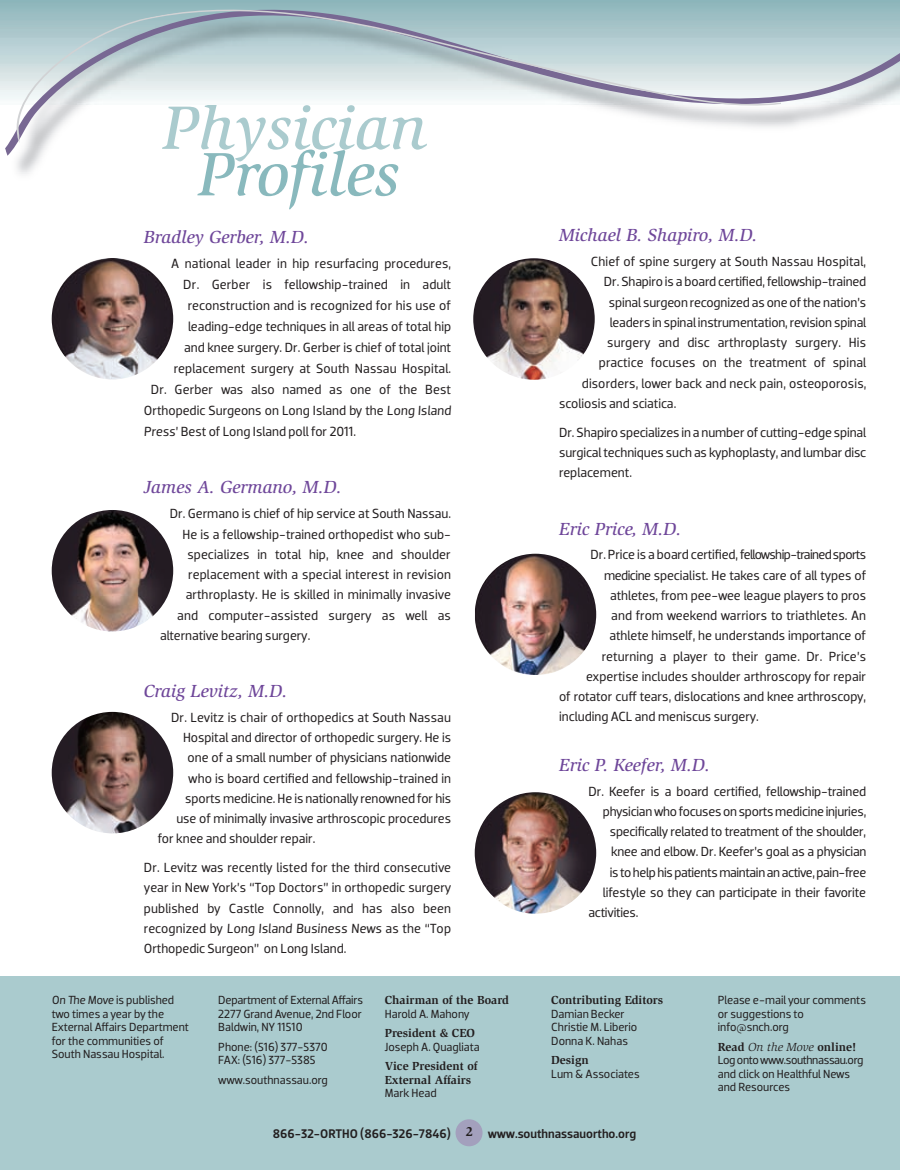
<style>
.page{position:relative;width:900px;height:1170px;background:#fff}
.page>*{position:absolute;margin:0;border:0;box-sizing:border-box;transform-origin:0 0}
.t1{font:italic 500 63px "Slimbach";color:#aacbce}
.t2{font:italic 500 63px "Slimbach";color:#89b9bd}
.t3{font:italic 500 18px "Slimbach";color:#6f479a}
.t4{font:13.5px/20.2px "Dobra";color:#231f20}
.t5{font:13.5px "Dobra";letter-spacing:-.025em;color:#231f20}
.t6{font:13.5px "Dobra";letter-spacing:-.04em;color:#231f20}
.t7{font:italic 13.5px "Dobra";color:#231f20}
.t8{font:700 13.5px "Slimbach";color:#231f20}
.t9{font:500 12.75px "Dobra";color:#231f20}
.t10{font:12px "Dobra";color:#231f20}
.t11{font:700 12px "Slimbach";color:#231f20}
.t12{font:12px "Dobra";letter-spacing:-.025em;color:#231f20}
.t13{font:12px "Dobra";letter-spacing:-.03em;color:#231f20}
.s1{font-style:italic}
.s2{font-style:normal}
.s3{font-family:"Slimbach Std";font-weight:400;font-style:italic}
</style>
<div class="page">
<div style="left:0;top:976px;width:900px;height:194px;background:#aacbce"></div>
<svg style="left:5px;top:1px;width:895px;height:155px"></svg>
<svg style="left:13px;top:0;width:768px;height:143px"></svg>
<img style="left:473px;top:258px;width:122px;height:122px;border-radius:61px">
<img style="left:475px;top:554px;width:121px;height:121px">
<img style="left:475px;top:792px;width:121px;height:122px;border-radius:61px">
<img style="left:52px;top:258px;width:121px;height:121px;border-radius:60px">
<img style="left:52px;top:510px;width:121px;height:121px;border-radius:61px">
<img style="left:52px;top:712px;width:121px;height:121px;border-radius:61px">
<svg style="left:456px;top:1119px;width:27px;height:27px"></svg>
<p class="t1" style="left:163px;top:103px;width:266px">Physician</p>
<h1 class="t2" style="left:198px;top:150px;width:203px">Profiles</h1>
<h4 class="t3" style="left:144px;top:230px;width:167px">Bradley Gerber, M.D.</h4>
<h4 class="t3" style="left:559px;top:228px;width:200px">Michael B. Shapiro, M.D.</h4>
<p class="t4" style="left:171px;top:255px;width:282px">A national leader in hip resurfacing procedures,</p>
<p class="t4" style="left:591px;top:253px;width:277px">Chief of spine surgery at South Nassau Hospital,</p>
<p class="t4" style="left:183px;top:276px;width:269px">Dr. Gerber is fellowship-trained in adult</p>
<p class="t4" style="left:604px;top:273px;width:264px">Dr. Shapiro is a board certified, fellowship-trained</p>
<p class="t4" style="left:188px;top:297px;width:265px">reconstruction and is recognized for his use of</p>
<p class="t4" style="left:609px;top:293px;width:259px">spinal surgeon recognized as one of the nation’s</p>
<p class="t4" style="left:610px;top:314px;width:258px">leaders in spinal instrumentation, revision spinal</p>
<p class="t4" style="left:188px;top:318px;width:265px">leading-edge techniques in all areas of total hip</p>
<p class="t4" style="left:184px;top:339px;width:268px">and knee surgery. Dr. Gerber is chief of total joint</p>
<p class="t4" style="left:174px;top:360px;width:279px">replacement surgery at South Nassau Hospital.</p>
<p class="t4" style="left:151px;top:381px;width:302px">Dr. Gerber was also named as one of the Best</p>
<p class="t4" style="left:607px;top:334px;width:260px">surgery and disc arthroplasty surgery. His</p>
<p class="t4" style="left:599px;top:354px;width:269px">practice focuses on the treatment of spinal</p>
<p class="t4" style="left:582px;top:374px;width:286px">disorders, lower back and neck pain, osteoporosis,</p>
<p class="t4" style="left:559px;top:395px;width:119px">scoliosis and sciatica.</p>
<p class="t4" style="left:144px;top:402px;width:309px">Orthopedic Surgeons on Long Island by the <span class="s1">Long Island</span></p>
<p class="t4" style="left:144px;top:423px;width:214px"><span class="s1">Press</span>’ Best of Long Island poll for 2011.</p>
<p class="t4" style="left:559px;top:423px;width:309px">Dr. Shapiro specializes in a number of cutting-edge spinal surgical techniques such as kyphoplasty, and lumbar disc</p>
<p class="t4" style="left:559px;top:464px;width:74px">replacement.</p>
<p class="t3" style="left:144px;top:481px;width:199px">James A. Germano, M.D.</p>
<p class="t4" style="left:170px;top:505px;width:283px">Dr. Germano is chief of hip service at South Nassau.</p>
<h4 class="t3" style="left:559px;top:522px;width:124px">Eric Price, M.D.</h4>
<p class="t4" style="left:183px;top:525px;width:270px">He is a fellowship-trained orthopedist who sub-</p>
<p class="t4" style="left:187px;top:545px;width:265px">specializes in total hip, knee and shoulder</p>
<p class="t6" style="left:590px;top:550px;width:277px">Dr. Price is a board certified, fellowship-trainedsports</p>
<p class="t4" style="left:188px;top:566px;width:264px">replacement with a special interest in revision</p>
<p class="t4" style="left:604px;top:566px;width:264px">medicine specialist. He takes care of all types of</p>
<p class="t4" style="left:186px;top:586px;width:267px">arthroplasty. He is skilled in minimally invasive</p>
<p class="t4" style="left:610px;top:586px;width:258px">athletes, from pee-wee league players to pros</p>
<p class="t4" style="left:177px;top:606px;width:275px">and computer-assisted surgery as well as</p>
<p class="t4" style="left:611px;top:607px;width:257px">and from weekend warriors to triathletes. An</p>
<p class="t4" style="left:160px;top:626px;width:152px">alternative bearing surgery.</p>
<p class="t4" style="left:586px;top:627px;width:282px;text-align:right">athlete himself, he understands importance of returning a player to their game. Dr. Price’s expertise includes shoulder arthroscopy for repair</p>
<p class="t3" style="left:144px;top:684px;width:145px">Craig Levitz, M.D.</p>
<p class="t4" style="left:559px;top:688px;width:309px">of rotator cuff tears, dislocations and knee arthroscopy,</p>
<p class="t4" style="left:171px;top:708px;width:281px">Dr. Levitz is chair of orthopedics at South Nassau</p>
<p class="t4" style="left:559px;top:708px;width:201px">including ACL and meniscus surgery.</p>
<p class="t4" style="left:183px;top:729px;width:270px">Hospital and director of orthopedic surgery. He is</p>
<p class="t4" style="left:188px;top:749px;width:265px">one of a small number of physicians nationwide</p>
<h4 class="t3" style="left:559px;top:758px;width:152px">Eric P. Keefer, M.D.</h4>
<p class="t4" style="left:188px;top:769px;width:264px">who is board certified and fellowship-trained in</p>
<p class="t4" style="left:589px;top:782px;width:279px">Dr. Keefer is a board certified, fellowship-trained</p>
<p class="t4" style="left:185px;top:789px;width:268px">sports medicine. He is nationally renowned for his</p>
<p class="t4" style="left:603px;top:802px;width:265px">physician who focuses on sports medicine injuries,</p>
<p class="t4" style="left:176px;top:810px;width:276px">use of minimally invasive arthroscopic procedures</p>
<p class="t4" style="left:610px;top:823px;width:258px">specifically related to treatment of the shoulder,</p>
<p class="t4" style="left:158px;top:830px;width:159px">for knee and shoulder repair.</p>
<p class="t5" style="left:611px;top:847px;width:257px">knee and elbow. Dr. Keefer’s goal as a physician</p>
<p class="t4" style="left:144px;top:859px;width:309px">Dr. Levitz was recently listed for the third consecutive</p>
<p class="t5" style="left:610px;top:867px;width:258px">is to help his patients maintain an active, pain-free</p>
<p class="t4" style="left:144px;top:879px;width:309px">year in New York’s “Top Doctors” in orthopedic surgery</p>
<p class="t4" style="left:603px;top:883px;width:265px">lifestyle so they can participate in their favorite</p>
<p class="t4" style="left:144px;top:899px;width:309px">published by Castle Connolly, and has also been</p>
<p class="t4" style="left:589px;top:904px;width:51px">activities.</p>
<p class="t7" style="left:144px;top:923px;width:309px"><span class="s2">recognized by</span> Long Island Business News <span class="s2">as the “Top</span></p>
<p class="t4" style="left:144px;top:940px;width:204px">Orthopedic Surgeon” on Long Island.</p>
<p class="t10" style="left:52px;top:996px;width:124px"><span class="s1">On Te Move</span> is published</p>
<p class="t12" style="left:218px;top:996px;width:146px">Department of External Affairs</p>
<p class="t11" style="left:385px;top:995px;width:126px">Chairman of the Board</p>
<p class="t11" style="left:551px;top:995px;width:113px">Contributing Editors</p>
<p class="t10" style="left:718px;top:996px;width:150px">Please e-mail your comments</p>
<p class="t10" style="left:52px;top:1009px;width:114px">two times a year by the</p>
<p class="t10" style="left:218px;top:1009px;width:145px">2277 Grand Avenue, 2nd Floor</p>
<p class="t10" style="left:385px;top:1009px;width:86px">Harold A. Mahony</p>
<p class="t10" style="left:551px;top:1009px;width:75px">Damian Becker</p>
<p class="t10" style="left:718px;top:1009px;width:88px">or suggestions to</p>
<p class="t10" style="left:52px;top:1023px;width:139px">External Affairs Department</p>
<p class="t10" style="left:218px;top:1023px;width:86px">Baldwin, NY 11510</p>
<p class="t10" style="left:551px;top:1023px;width:88px">Christie M. Liberio</p>
<p class="t10" style="left:718px;top:1023px;width:73px">info@snch.org</p>
<h6 class="t11" style="left:385px;top:1028px;width:92px">President &amp; CEO</h6>
<p class="t10" style="left:52px;top:1036px;width:114px">for the communities of</p>
<p class="t10" style="left:551px;top:1036px;width:78px">Donna K. Nahas</p>
<p class="t10" style="left:218px;top:1042px;width:111px">Phone: (516) 377-5370</p>
<p class="t10" style="left:385px;top:1042px;width:96px">Joseph A. Quagliata</p>
<p class="t11" style="left:718px;top:1042px;width:140px">Read <span class="s3">On the Move</span> online!</p>
<p class="t10" style="left:52px;top:1050px;width:114px">South Nassau Hospital.</p>
<p class="t10" style="left:218px;top:1056px;width:99px">FAX: (516) 377-5385</p>
<p class="t11" style="left:551px;top:1055px;width:39px">Design</p>
<p class="t13" style="left:718px;top:1056px;width:147px">Log onto www.southnassau.org</p>
<h6 class="t11" style="left:385px;top:1061px;width:94px">Vice President of</h6>
<p class="t10" style="left:551px;top:1069px;width:90px">Lum &amp; Associates</p>
<p class="t10" style="left:718px;top:1069px;width:134px">and click on Healthful News</p>
<p class="t10" style="left:218px;top:1075px;width:111px">www.southnassau.org</p>
<p class="t11" style="left:385px;top:1075px;width:88px">External Affairs</p>
<p class="t10" style="left:718px;top:1083px;width:74px">and Resources</p>
<p class="t10" style="left:385px;top:1089px;width:54px">Mark Head</p>
<p class="t9" style="left:273px;top:1129px;width:180px">866-32-ORTHO (866-326-7846)</p>
<p class="t8" style="left:466px;top:1126px;width:9px">2</p>
<p class="t9" style="left:488px;top:1129px;width:150px">www.southnassauortho.org</p>
</div>
